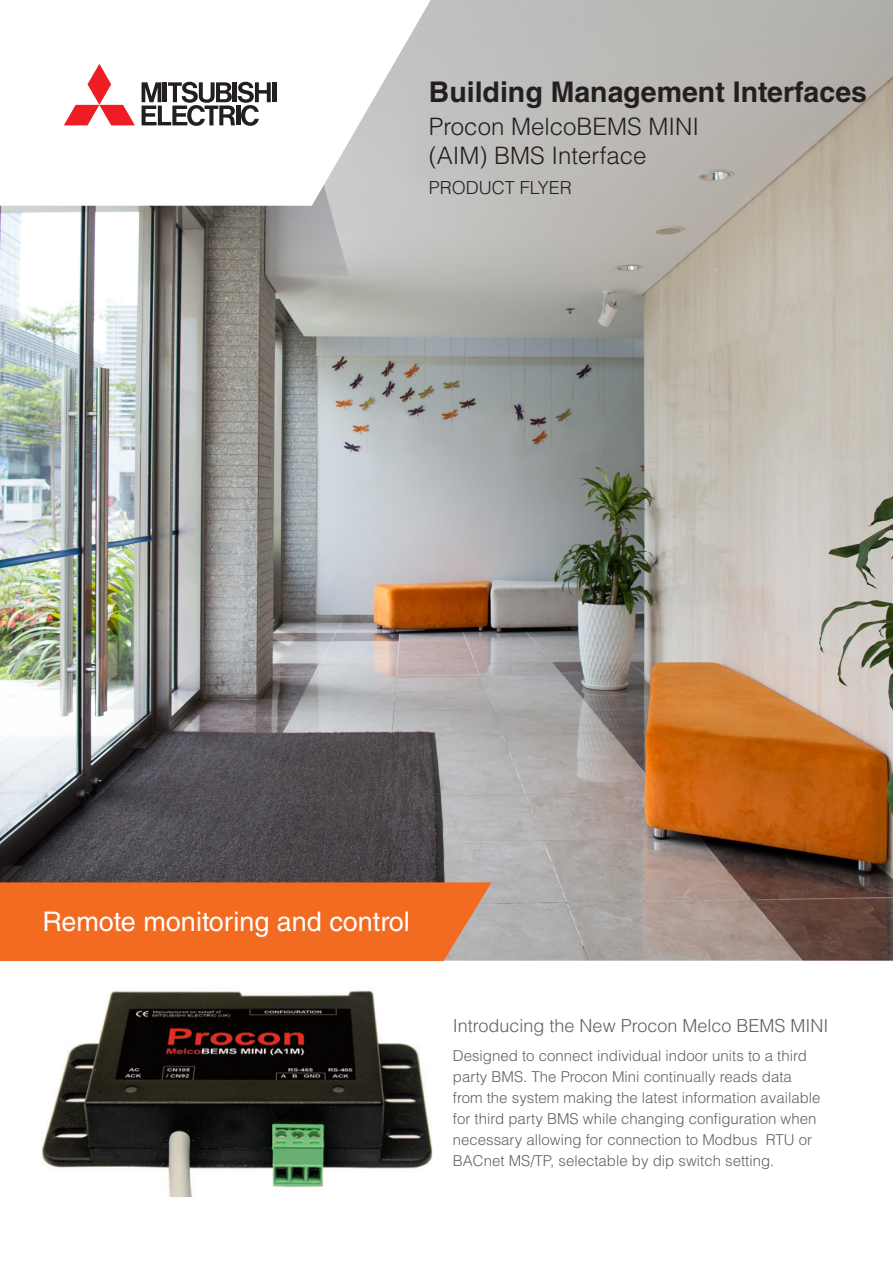
<style>
.page{position:relative;width:893px;height:1263px;background:#fff}
.page>*{position:absolute;margin:0;border:0;box-sizing:border-box;transform-origin:0 0}
.t1{font:700 28.5px "Helvetica LT Std";color:#231f20}
.t2{font:27px "Helvetica LT Std";color:#fff}
.t3{font:300 24px/28.8px "Helvetica LT Std";color:#231f20}
.t4{font:300 18px "Helvetica LT Std";color:#65615e}
.t5{font:300 18px "Helvetica LT Std";color:#231f20}
.t6{font:300 15px/21px "Helvetica LT Std";color:#65615e}
</style>
<div class="page">
<img style="left:0;top:0;width:893px;height:961px">
<img style="left:42px;top:990px;width:391px;height:206px">
<div style="left:0;top:882px;width:492px;height:79px;background:#f36a21"></div>
<p class="t1" style="left:429px;top:75px;width:440px">Building Management Interfaces</p>
<p class="t3" style="left:429px;top:112px;width:272px">Procon MelcoBEMS MINI (AIM) BMS Interface</p>
<p class="t5" style="left:429px;top:177px;width:145px">PRODUCT FLYER</p>
<p class="t2" style="left:43px;top:906px;width:369px">Remote monitoring and control</p>
<p class="t4" style="left:453px;top:1014px;width:377px">Introducing the New Procon Melco BEMS MINI</p>
<p class="t6" style="left:453px;top:1045px;width:369px">Designed to connect individual indoor units to a third party BMS. The Procon Mini continually reads data from the system making the latest information available for third party BMS while changing configuration when necessary allowing for connection to Modbus RTU or BACnet MS/TP, selectable by dip switch setting.</p>
</div>
